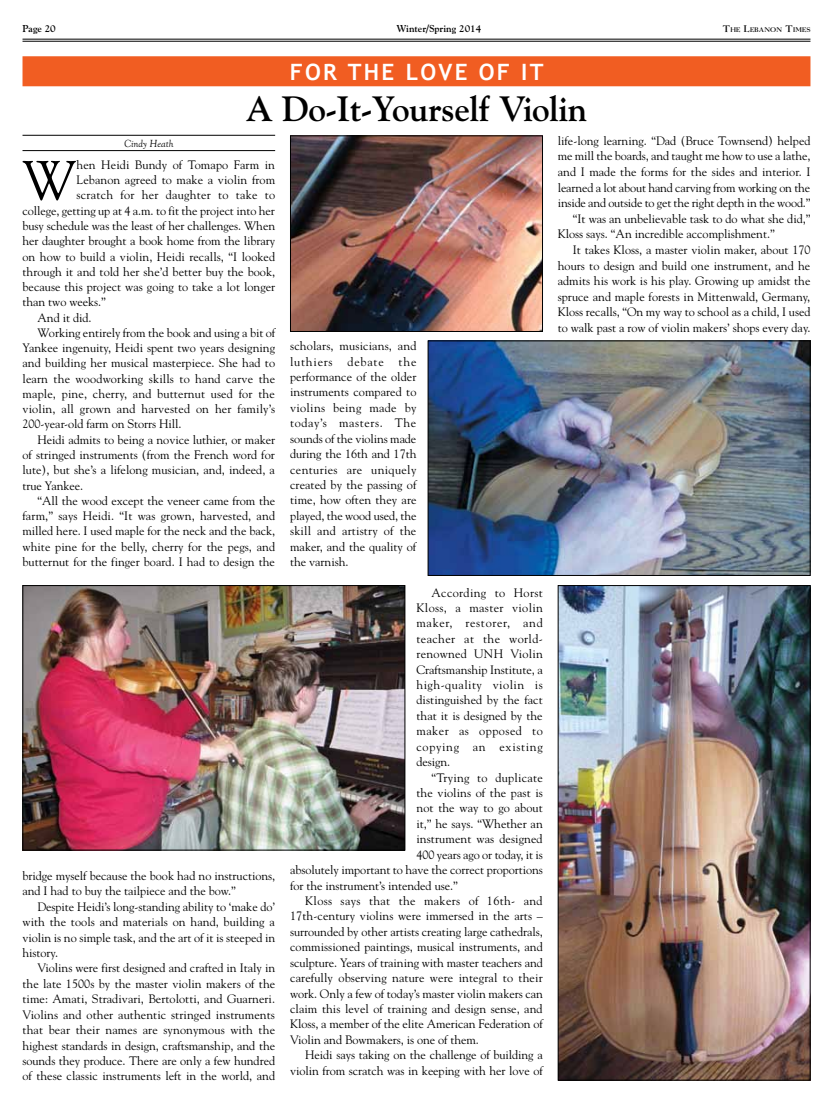
<style>
.page{position:relative;width:833px;height:1103px;background:#fff}
.page>*{position:absolute;margin:0;border:0;box-sizing:border-box;transform-origin:0 0}
.t1{font:54.75px "Goudy";color:#000}
.t2{font:700 35px "Goudy";letter-spacing:-.015em;color:#000}
.t3{font:700 22.5px "Trebuchet MS";letter-spacing:.1em;color:#fff}
.t4{font:12.25px/15.4px "Goudy";color:#000;text-align:justify}
.t5{font:12.25px "Goudy";letter-spacing:.02em;color:#000}
.t6{font:12.25px "Goudy";letter-spacing:.025em;color:#000}
.t7{font:italic 10.62px "Goudy Old Style T";letter-spacing:-.005em;color:#000}
.t8{font:700 10px "Goudy";color:#000}
.t9{font:300 7.88px "Grail";letter-spacing:.03em;color:#000}
.s1{font-size:11.25px}
</style>
<div class="page">
<hr style="left:22px;top:39px;width:788px;height:1px;background:#000">
<hr style="left:22px;top:41px;width:788px;height:1px;background:#000">
<hr style="left:22px;top:135px;width:253px;height:1px;background:#000">
<hr style="left:22px;top:150px;width:253px;height:1px;background:#000">
<div style="left:22px;top:56px;width:788px;height:30px;background:#f15d22"></div>
<img style="left:292px;top:137px;width:248px;height:193px">
<div style="left:290px;top:135px;width:252px;height:197px;border:1px solid #000"></div>
<img style="left:560px;top:587px;width:248px;height:491px">
<div style="left:558px;top:585px;width:252px;height:495px;border:1px solid #000"></div>
<img style="left:430px;top:342px;width:378px;height:232px">
<div style="left:428px;top:340px;width:382px;height:236px;border:1px solid #000"></div>
<img style="left:24px;top:587px;width:379px;height:261px">
<div style="left:22px;top:585px;width:383px;height:265px;border:1px solid #000"></div>
<p class="t8" style="left:22px;top:23px;width:35px">Page 20</p>
<p class="t8" style="left:396px;top:23px;width:86px">Winter/Spring 2014</p>
<p class="t9" style="left:722px;top:26px;width:89px"><span class="s1">T</span>HE <span class="s1">L</span>EBANON <span class="s1">T</span>IMES</p>
<h3 class="t3" style="left:290px;top:58px;width:255px">FOR THE LOVE OF IT</h3>
<h2 class="t2" style="left:246px;top:88px;width:343px">A Do-It-Yourself Violin</h2>
<p class="t7" style="left:124px;top:137px;width:51px">Cindy Heath</p>
<h1 class="t1" style="left:22px;top:146px;width:56px">W</h1>
<p class="t4" style="left:77px;top:157px;width:200px">hen Heidi Bundy of Tomapo Farm in</p>
<p class="t4" style="left:77px;top:172px;width:200px">Lebanon agreed to make a violin from</p>
<p class="t5" style="left:77px;top:188px;width:200px">scratch for her daughter to take to</p>
<p class="t4" style="left:22px;top:202px;width:254px">college, getting up at 4 a.m. to fit the project into her</p>
<p class="t4" style="left:22px;top:218px;width:254px">busy schedule was the least of her challenges. When</p>
<p class="t4" style="left:22px;top:233px;width:254px">her daughter brought a book home from the library</p>
<p class="t4" style="left:22px;top:248px;width:254px">on how to build a violin, Heidi recalls, “I looked</p>
<p class="t4" style="left:22px;top:263px;width:254px">through it and told her she’d better buy the book,</p>
<p class="t4" style="left:22px;top:279px;width:254px">because this project was going to take a lot longer</p>
<p class="t4" style="left:22px;top:294px;width:85px">than two weeks.”</p>
<p class="t4" style="left:37px;top:309px;width:55px">And it did.</p>
<p class="t4" style="left:37px;top:324px;width:239px">Working entirely from the book and using a bit of</p>
<p class="t4" style="left:22px;top:340px;width:254px">Yankee ingenuity, Heidi spent two years designing</p>
<p class="t4" style="left:22px;top:355px;width:254px">and building her musical masterpiece. She had to</p>
<p class="t4" style="left:22px;top:370px;width:254px">learn the woodworking skills to hand carve the</p>
<p class="t4" style="left:22px;top:385px;width:254px">maple, pine, cherry, and butternut used for the</p>
<p class="t4" style="left:22px;top:401px;width:254px">violin, all grown and harvested on her family’s</p>
<p class="t4" style="left:22px;top:416px;width:161px">200-year-old farm on Storrs Hill.</p>
<p class="t4" style="left:37px;top:431px;width:239px">Heidi admits to being a novice luthier, or maker</p>
<p class="t4" style="left:22px;top:446px;width:254px">of stringed instruments (from the French word for</p>
<p class="t4" style="left:22px;top:462px;width:254px">lute), but she’s a lifelong musician, and, indeed, a</p>
<p class="t4" style="left:22px;top:477px;width:62px">true Yankee.</p>
<p class="t4" style="left:37px;top:492px;width:239px">“All the wood except the veneer came from the</p>
<p class="t4" style="left:22px;top:508px;width:254px">farm,” says Heidi. “It was grown, harvested, and</p>
<p class="t4" style="left:22px;top:523px;width:254px">milled here. I used maple for the neck and the back,</p>
<p class="t4" style="left:22px;top:538px;width:254px">white pine for the belly, cherry for the pegs, and</p>
<p class="t4" style="left:22px;top:553px;width:254px">butternut for the finger board. I had to design the</p>
<p class="t4" style="left:22px;top:867px;width:254px">bridge myself because the book had no instructions, and I had to buy the tailpiece and the bow.”</p>
<p class="t4" style="left:22px;top:898px;width:254px;text-indent:15px">Despite Heidi’s long-standing ability to ‘make do’ with the tools and materials on hand, building a violin is no simple task, and the art of it is steeped in history.</p>
<p class="t4" style="left:22px;top:960px;width:254px;text-indent:15px">Violins were first designed and crafted in Italy in the late 1500s by the master violin makers of the time: Amati, Stradivari, Bertolotti, and Guarneri.<br>Violins and other authentic stringed instruments that bear their names are synonymous with the highest standards in design, craftsmanship, and the sounds they produce. There are only a few hundred of these classic instruments left in the world, and</p>
<p class="t4" style="left:290px;top:338px;width:128px">scholars, musicians, and luthiers debate the performance of the older instruments compared to violins being made by today’s masters. The sounds of the violins made during the 16th and 17th centuries are uniquely created by the passing of time, how often they are played, the wood used, the skill and artistry of the maker, and the quality of the varnish.</p>
<p class="t4" style="left:416px;top:584px;width:128px;text-indent:15px">According to Horst Kloss, a master violin maker, restorer, and teacher at the world&shy;renowned UNH Violin Craftsmanship Institute, a high-quality violin is distinguished by the fact that it is designed by the maker as opposed to copying an existing design.</p>
<p class="t5" style="left:431px;top:769px;width:113px">“Trying to duplicate</p>
<p class="t4" style="left:416px;top:784px;width:128px">the violins of the past is</p>
<p class="t4" style="left:416px;top:800px;width:128px">not the way to go about</p>
<p class="t4" style="left:416px;top:815px;width:128px">it,” he says. “Whether an</p>
<p class="t4" style="left:416px;top:831px;width:128px">instrument was designed</p>
<p class="t4" style="left:416px;top:846px;width:128px">400 years ago or today, it is</p>
<p class="t4" style="left:290px;top:861px;width:254px">absolutely important to have the correct proportions</p>
<p class="t4" style="left:290px;top:877px;width:169px">for the instrument’s intended use.”</p>
<p class="t6" style="left:305px;top:893px;width:239px">Kloss says that the makers of 16th- and</p>
<p class="t4" style="left:290px;top:908px;width:254px">17th-century violins were immersed in the arts –</p>
<p class="t4" style="left:290px;top:923px;width:254px">surrounded by other artists creating large cathedrals,</p>
<p class="t4" style="left:290px;top:939px;width:254px">commissioned paintings, musical instruments, and</p>
<p class="t4" style="left:290px;top:954px;width:254px">sculpture. Years of training with master teachers and</p>
<p class="t4" style="left:290px;top:969px;width:254px">carefully observing nature were integral to their</p>
<p class="t4" style="left:290px;top:985px;width:254px">work. Only a few of today’s master violin makers can</p>
<p class="t4" style="left:290px;top:1000px;width:254px">claim this level of training and design sense, and</p>
<p class="t4" style="left:290px;top:1016px;width:254px">Kloss, a member of the elite American Federation of</p>
<p class="t4" style="left:290px;top:1031px;width:190px">Violin and Bowmakers, is one of them.</p>
<p class="t4" style="left:305px;top:1046px;width:239px">Heidi says taking on the challenge of building a</p>
<p class="t4" style="left:290px;top:1062px;width:254px">violin from scratch was in keeping with her love of</p>
<p class="t4" style="left:558px;top:132px;width:254px">life-long learning. “Dad (Bruce Townsend) helped</p>
<p class="t4" style="left:558px;top:148px;width:254px">me mill the boards, and taught me how to use a lathe,</p>
<p class="t4" style="left:558px;top:164px;width:254px">and I made the forms for the sides and interior. I</p>
<p class="t4" style="left:558px;top:179px;width:254px">learned a lot about hand carving from working on the</p>
<p class="t4" style="left:558px;top:195px;width:254px">inside and outside to get the right depth in the wood.”</p>
<p class="t4" style="left:573px;top:210px;width:239px">“It was an unbelievable task to do what she did,”</p>
<p class="t4" style="left:558px;top:226px;width:218px">Kloss says. “An incredible accomplishment.”</p>
<p class="t4" style="left:573px;top:242px;width:239px">It takes Kloss, a master violin maker, about 170</p>
<p class="t4" style="left:558px;top:257px;width:254px">hours to design and build one instrument, and he</p>
<p class="t4" style="left:558px;top:273px;width:254px">admits his work is his play. Growing up amidst the</p>
<p class="t4" style="left:558px;top:288px;width:254px">spruce and maple forests in Mittenwald, Germany,</p>
<p class="t4" style="left:558px;top:304px;width:254px">Kloss recalls, “On my way to school as a child, I used</p>
<p class="t4" style="left:558px;top:320px;width:254px">to walk past a row of violin makers’ shops every day.</p>
</div>
